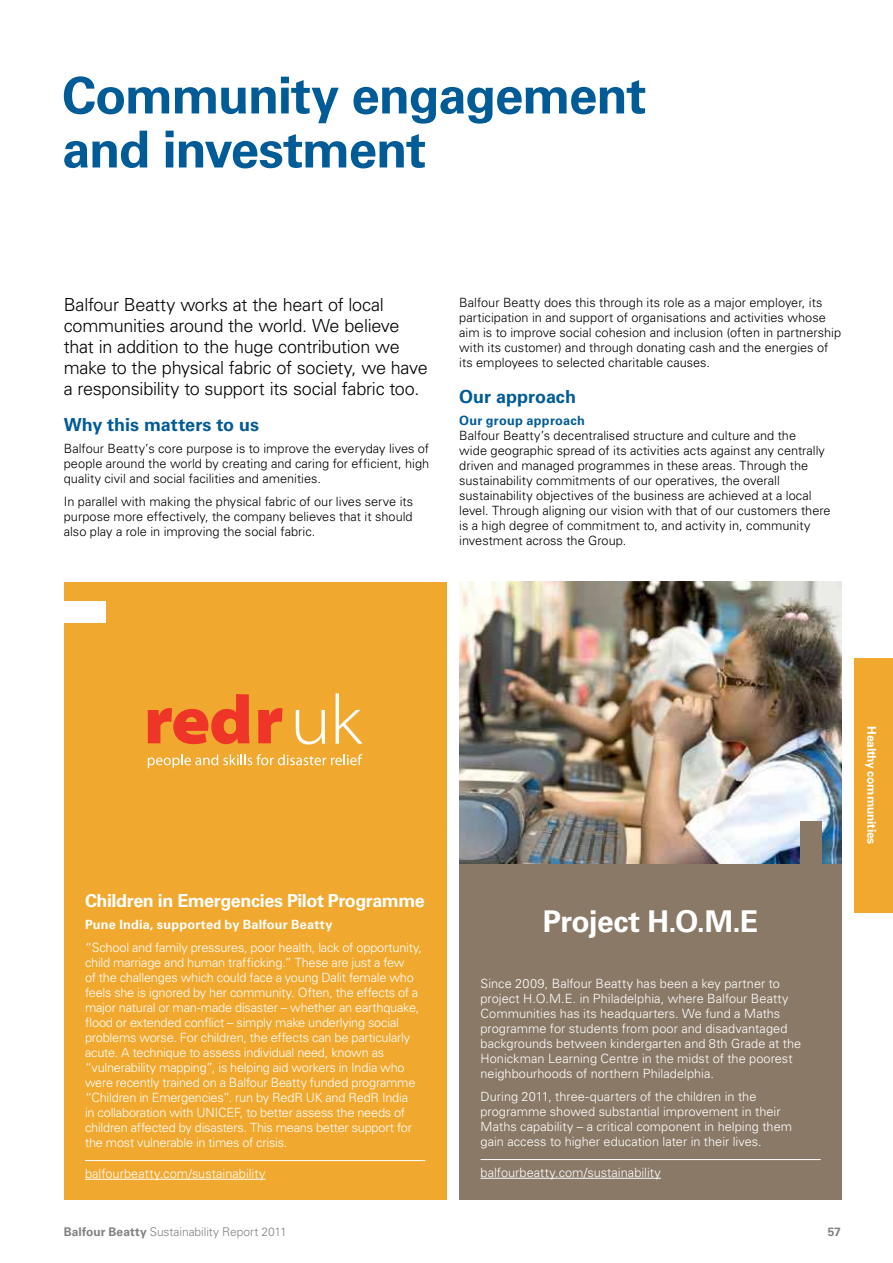
<style>
.page{position:relative;width:893px;height:1263px;background:#fff}
.page>*{position:absolute;margin:0;border:0;box-sizing:border-box;transform-origin:0 0}
.t1{font:700 51px/54px "Univers LT Std";letter-spacing:-.025em;color:#005b96}
.t2{font:700 30px "Univers LT Std";letter-spacing:-.02em;color:#fff}
.t3{font:300 18px/21px "Univers LT Std";letter-spacing:-.015em;color:#000}
.t4{font:700 18px "Univers LT Std";letter-spacing:-.025em;color:#fff}
.t5{font:700 18px "Univers LT Std";color:#005b96}
.t6{font:300 12.75px/15px "Univers LT Std";letter-spacing:-.01em;color:#fff}
.t7{font:300 12.75px/15px "Univers LT Std";color:#000;text-align:justify}
.t8{font:700 12.75px "Univers LT Std";letter-spacing:.015em;color:#fff}
.t9{font:700 12.75px "Univers LT Std";letter-spacing:.02em;color:#005b96}
.t10{font:300 12px "Univers LT Std";letter-spacing:-.005em;color:#808284}
.t11{font:700 12px "Univers LT Std";letter-spacing:-.015em;color:#fff}
.t12{font:700 12px "Univers LT Std";color:#808284}
.s1{font-weight:700}
</style>
<div class="page">
<img style="left:459px;top:582px;width:383px;height:282px">
<div style="left:459px;top:864px;width:383px;height:335px;background:#8a7967"></div>
<div style="left:800px;top:821px;width:22px;height:43px;background:#8a7967"></div>
<hr style="left:480px;top:1159px;width:341px;height:1px;background:#fff">
<hr style="left:480px;top:1178px;width:181px;height:1px;background:#fff">
<div style="left:64px;top:582px;width:382px;height:617px;background:#f0a82f"></div>
<hr style="left:85px;top:1160px;width:340px;height:1px;background:#fff">
<hr style="left:85px;top:1179px;width:180px;height:1px;background:#fff">
<svg style="left:148px;top:694px;width:134px;height:50px"></svg>
<svg style="left:296px;top:710px;width:29px;height:34px"></svg>
<svg style="left:336px;top:693px;width:27px;height:51px"></svg>
<svg style="left:148px;top:754px;width:214px;height:14px"></svg>
<div style="left:64px;top:602px;width:42px;height:21px;background:#fff"></div>
<div style="left:855px;top:658px;width:38px;height:255px;background:#f0a82f"></div>
<h1 class="t1" style="left:62px;top:72px;width:586px">Community engagement and investment</h1>
<h3 class="t3" style="left:64px;top:295px;width:365px">Balfour Beatty works at the heart of local communities around the world. We believe that in addition to the huge contribution we make to the physical fabric of society, we have a responsibility to support its social fabric too.</h3>
<h3 class="t5" style="left:64px;top:417px;width:197px">Why this matters to us</h3>
<p class="t7" style="left:64px;top:442px;width:367px">Balfour Beatty’s core purpose is to improve the everyday lives of people around the world by creating and caring for efficient, high quality civil and social facilities and amenities.</p>
<p class="t7" style="left:64px;top:495px;width:351px">In parallel with making the physical fabric of our lives serve its purpose more effectively, the company believes that it should also play a role in improving the social fabric.</p>
<p class="t7" style="left:459px;top:296px;width:383px;text-align:left">Balfour Beatty does this through its role as a major employer, its participation in and support of organisations and activities whose aim is to improve social cohesion and inclusion (often in partnership with its customer) and through donating cash and the energies of its employees to selected charitable causes.</p>
<h3 class="t5" style="left:459px;top:389px;width:118px">Our approach</h3>
<p class="t9" style="left:459px;top:416px;width:127px">Our group approach</p>
<p class="t7" style="left:459px;top:429px;width:373px;text-align:left">Balfour Beatty’s decentralised structure and culture and the<br>wide geographic spread of its activities acts against any centrally driven and managed programmes in these areas. Through the sustainability commitments of our operatives, the overall sustainability objectives of the business are achieved at a local level. Through aligning our vision with that of our customers there is a high degree of commitment to, and activity in, community investment across the Group.</p>
<h3 class="t4" style="left:85px;top:893px;width:341px">Children in Emergencies Pilot Programme</h3>
<p class="t8" style="left:85px;top:919px;width:249px">Pune India, supported by Balfour Beatty</p>
<p class="t6" style="left:85px;top:941px;width:339px">“School and family pressures, poor health, lack of opportunity, child marriage and human trafficking.” These are just a few<br>of the challenges which could face a young Dalit female who feels she is ignored by her community. Often, the effects of a major natural or man-made disaster – whether an earthquake, flood or extended conflict – simply make underlying social problems worse. For children, the effects can be particularly acute. A technique to assess individual need, known as “vulnerability mapping”, is helping aid workers in India who were recently trained on a Balfour Beatty funded programme “Children in Emergencies”. run by RedR UK and RedR India<br>in collaboration with UNICEF, to better assess the needs of children affected by disasters. This means better support for the most vulnerable in times of crisis.</p>
<p class="t6" style="left:85px;top:1167px;width:182px">balfourbeatty.com/sustainability</p>
<h2 class="t2" style="left:543px;top:909px;width:217px">Project H.O.M.E</h2>
<p class="t6" style="left:480px;top:977px;width:322px">Since 2009, Balfour Beatty has been a key partner to project H.O.M.E. in Philadelphia, where Balfour Beatty Communities has its headquarters. We fund a Maths programme for students from poor and disadvantaged backgrounds between kindergarten and 8th Grade at the Honickman Learning Centre in the midst of the poorest neighbourhoods of northern Philadelphia.</p>
<p class="t6" style="left:480px;top:1090px;width:313px">During 2011, three-quarters of the children in the programme showed substantial improvement in their Maths capability – a critical component in helping them gain access to higher education later in their lives.</p>
<p class="t6" style="left:480px;top:1166px;width:182px">balfourbeatty.com/sustainability</p>
<p class="t10" style="left:64px;top:1226px;width:224px"><span class="s1">Balfour Beatty</span> Sustainability Report 2011</p>
<p class="t12" style="left:828px;top:1226px;width:15px">57</p>
<p class="t11" style="left:877px;top:726px;width:120px;rotate:90deg">Healthy communities</p>
</div>
